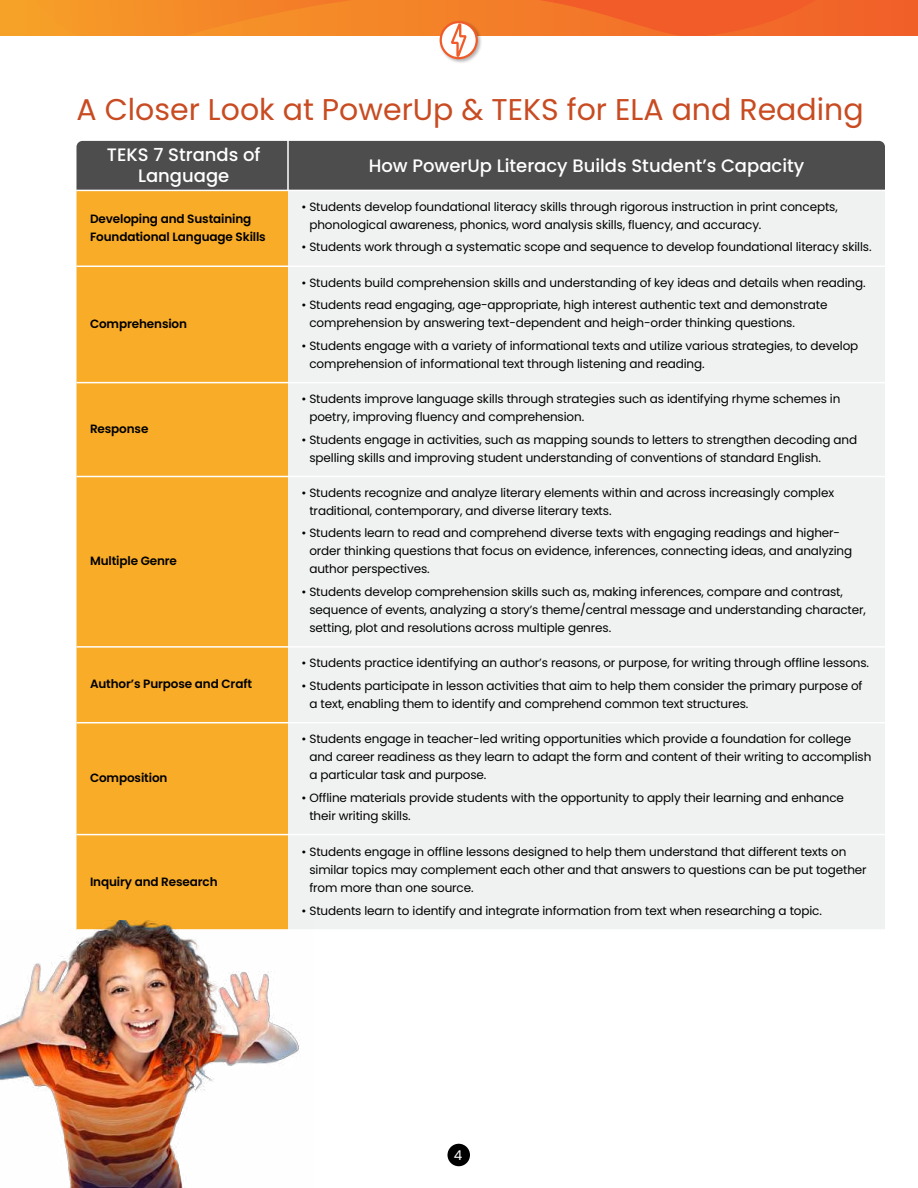
<style>
.page{position:relative;width:918px;height:1188px;background:#fff}
.page>*{position:absolute;margin:0;border:0;box-sizing:border-box;transform-origin:0 0}
.t1{font:30px "Poppins";color:#c84b21}
.t2{font:500 18px/21.6px "Poppins";color:#fff;text-align:center}
.t3{font:13.5px "Poppins";color:#fff}
.t4{font:12px/18px "Poppins";letter-spacing:-.01em;color:#000}
.t5{font:600 12px/18px "Poppins";letter-spacing:-.01em;color:#000}
</style>
<div class="page">
<img style="left:0;top:0;width:918px;height:36px">
<img style="left:34px;top:0;width:782px;height:36px">
<div style="left:447px;top:1144px;width:23px;height:22px;background:#000;border-radius:50%"></div>
<div style="left:76px;top:191px;width:212px;height:730px;background:#f8ac28"></div>
<div style="left:288px;top:191px;width:597px;height:738px;background:#f0f1f1"></div>
<hr style="left:76px;top:834px;width:212px;height:1px;background:#fff">
<hr style="left:76px;top:266px;width:212px;height:1px;background:#fff">
<hr style="left:288px;top:266px;width:597px;height:1px;background:#fff">
<hr style="left:76px;top:382px;width:212px;height:1px;background:#fff">
<hr style="left:288px;top:382px;width:597px;height:1px;background:#fff">
<hr style="left:76px;top:476px;width:212px;height:1px;background:#fff">
<hr style="left:288px;top:476px;width:597px;height:1px;background:#fff">
<hr style="left:76px;top:646px;width:212px;height:2px;background:#fff">
<hr style="left:288px;top:646px;width:597px;height:2px;background:#fff">
<hr style="left:76px;top:722px;width:212px;height:1px;background:#fff">
<hr style="left:288px;top:722px;width:597px;height:1px;background:#fff">
<hr style="left:288px;top:834px;width:597px;height:1px;background:#fff">
<div style="left:76px;top:141px;width:809px;height:49px;background:#4e4d4e"></div>
<img style="left:0;top:921px;width:312px;height:267px">
<div style="left:439px;top:20px;width:44px;height:44px;background:#000;opacity:.3"></div>
<svg style="left:441px;top:22px;width:36px;height:36px"></svg>
<div style="left:440px;top:21px;width:38px;height:38px;border:2px solid #f05c29;border-radius:50%"></div>
<svg style="left:451px;top:23px;width:16px;height:34px"></svg>
<h1 class="t1" style="left:76px;top:92px;width:789px">A Closer Look at PowerUp &amp; TEKS for ELA and Reading</h1>
<h2 class="t2" style="left:107px;top:144px;width:155px">TEKS 7 Strands of<br>Language</h2>
<h2 class="t2" style="left:369px;top:155px;width:437px">How PowerUp Literacy Builds Student’s Capacity</h2>
<p class="t5" style="left:90px;top:211px;width:177px">Developing and Sustaining<br>Foundational Language Skills</p>
<p class="t4" style="left:309px;top:198px;width:530px;text-indent:-8px">• Students develop foundational literacy skills through rigorous instruction in print concepts, phonological awareness, phonics, word analysis skills, fluency, and accuracy.</p>
<p class="t4" style="left:302px;top:238px;width:572px">• Students work through a systematic scope and sequence to develop foundational literacy skills.</p>
<p class="t5" style="left:90px;top:316px;width:99px">Comprehension</p>
<p class="t5" style="left:90px;top:421px;width:60px">Response</p>
<p class="t5" style="left:90px;top:553px;width:89px">Multiple Genre</p>
<p class="t5" style="left:90px;top:676px;width:164px">Author’s Purpose and Craft</p>
<p class="t5" style="left:90px;top:770px;width:79px">Composition</p>
<p class="t5" style="left:90px;top:874px;width:129px">Inquiry and Research</p>
<p class="t4" style="left:302px;top:274px;width:566px">• Students build comprehension skills and understanding of key ideas and details when reading.</p>
<p class="t4" style="left:309px;top:296px;width:520px;text-indent:-8px">• Students read engaging, age-appropriate, high interest authentic text and demonstrate comprehension by answering text-dependent and heigh-order thinking questions.</p>
<p class="t4" style="left:309px;top:337px;width:550px;text-indent:-8px">• Students engage with a variety of informational texts and utilize various strategies, to develop comprehension of informational text through listening and reading.</p>
<p class="t4" style="left:309px;top:390px;width:533px;text-indent:-8px">• Students improve language skills through strategies such as identifying rhyme schemes in poetry, improving fluency and comprehension.</p>
<p class="t4" style="left:309px;top:430px;width:549px;text-indent:-8px">• Students engage in activities, such as mapping sounds to letters to strengthen decoding and spelling skills and improving student understanding of conventions of standard English.</p>
<p class="t4" style="left:309px;top:484px;width:526px;text-indent:-8px">• Students recognize and analyze literary elements within and across increasingly complex traditional, contemporary, and diverse literary texts.</p>
<p class="t4" style="left:309px;top:524px;width:544px;text-indent:-8px">• Students learn to read and comprehend diverse texts with engaging readings and higher&shy;order thinking questions that focus on evidence, inferences, connecting ideas, and analyzing author perspectives.</p>
<p class="t4" style="left:309px;top:583px;width:558px;text-indent:-8px">• Students develop comprehension skills such as, making inferences, compare and contrast, sequence of events, analyzing a story’s theme/central message and understanding character, setting, plot and resolutions across multiple genres.</p>
<p class="t4" style="left:302px;top:654px;width:569px">• Students practice identifying an author’s reasons, or purpose, for writing through offline lessons.</p>
<p class="t4" style="left:309px;top:677px;width:555px;text-indent:-8px">• Students participate in lesson activities that aim to help them consider the primary purpose of a text, enabling them to identify and comprehend common text structures.</p>
<p class="t4" style="left:309px;top:730px;width:564px;text-indent:-8px">• Students engage in teacher-led writing opportunities which provide a foundation for college and career readiness as they learn to adapt the form and content of their writing to accomplish a particular task and purpose.</p>
<p class="t4" style="left:309px;top:789px;width:536px;text-indent:-8px">• Offline materials provide students with the opportunity to apply their learning and enhance their writing skills.</p>
<p class="t4" style="left:309px;top:843px;width:559px;text-indent:-8px">• Students engage in offline lessons designed to help them understand that different texts on similar topics may complement each other and that answers to questions can be put together from more than one source.</p>
<p class="t4" style="left:302px;top:902px;width:522px">• Students learn to identify and integrate information from text when researching a topic.</p>
<p class="t3" style="left:454px;top:1147px;width:10px">4</p>
</div>
